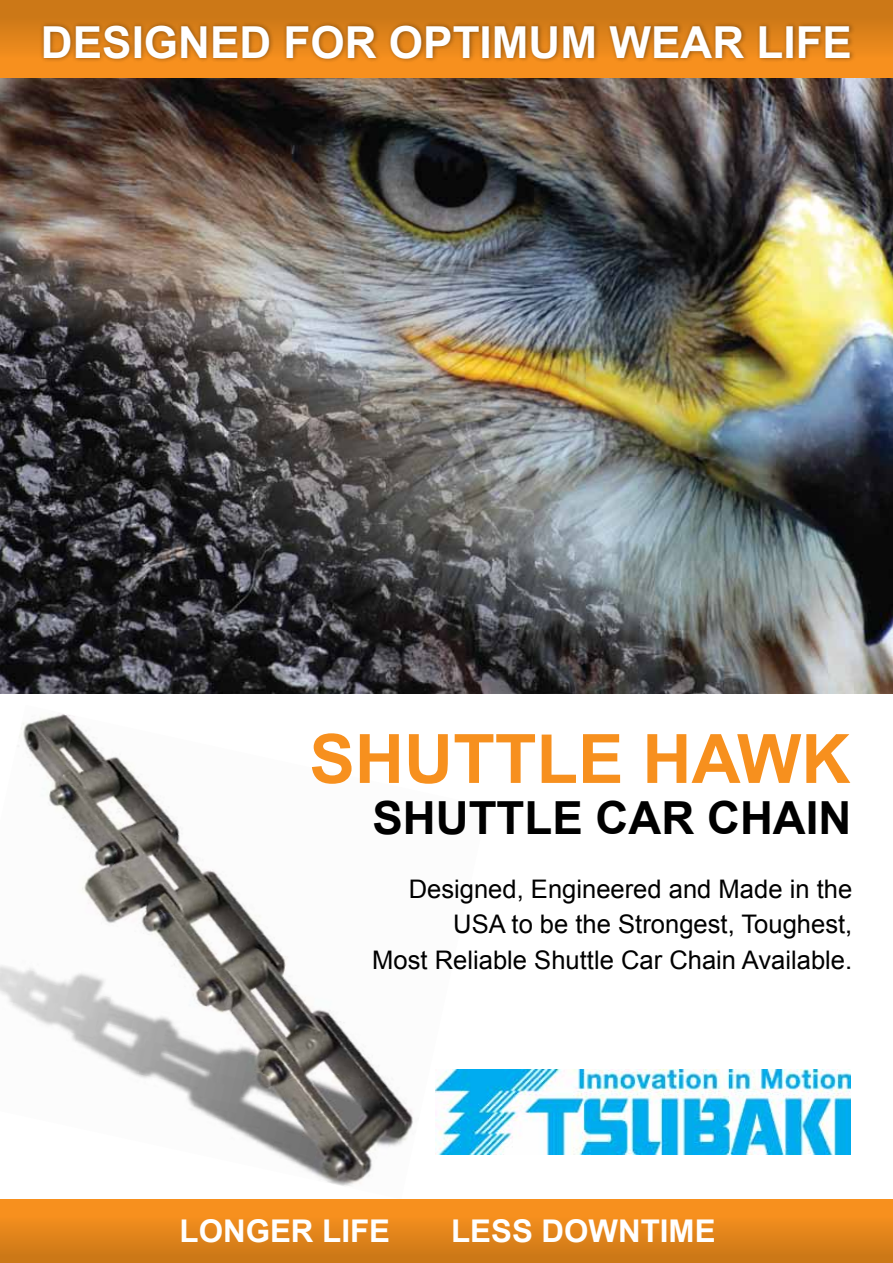
<style>
.page{position:relative;width:893px;height:1263px;background:#fff}
.page>*{position:absolute;margin:0;border:0;box-sizing:border-box;transform-origin:0 0}
.t1{font:700 68.1px "Arial";color:#f7901e}
.t2{font:700 45.6px "Arial";color:#000}
.t3{font:700 44.1px "Arial";color:#fff}
.t4{font:700 31.35px "Arial";color:#fff}
.t5{font:25.65px/35.8px "Arial";color:#000;text-align:right}
</style>
<div class="page">
<img style="left:0;top:713px;width:488px;height:473px">
<svg style="left:0;top:0;width:893px;height:79px;background:#da801a"></svg>
<div style="left:0;top:1199px;width:893px;height:64px;background:linear-gradient(to bottom,#ff9520,#ca7717)"></div>
<div style="left:40px;top:21px;width:816px;height:43px;background:#000;opacity:.4"></div>
<img style="left:0;top:79px;width:893px;height:614px">
<img style="left:436px;top:1069px;width:414px;height:85px">
<h3 class="t3" style="left:41px;top:13px;width:812px">DESIGNED FOR OPTIMUM WEAR LIFE</h3>
<h1 class="t1" style="left:309px;top:714px;width:542px">SHUTTLE HAWK</h1>
<h2 class="t2" style="left:372px;top:788px;width:61px">SHUTTLE</h2>
<h2 class="t2" style="left:595px;top:788px;width:172px">CAR CHAIN</h2>
<p class="t5" style="left:372px;top:871px;width:482px">Designed, Engineered and Made in the<br>USA to be the Strongest, Toughest,<br>Most Reliable Shuttle Car Chain Available.</p>
<p class="t4" style="left:180px;top:1210px;width:212px">LONGER LIFE</p>
<p class="t4" style="left:451px;top:1210px;width:266px">LESS DOWNTIME</p>
</div>
